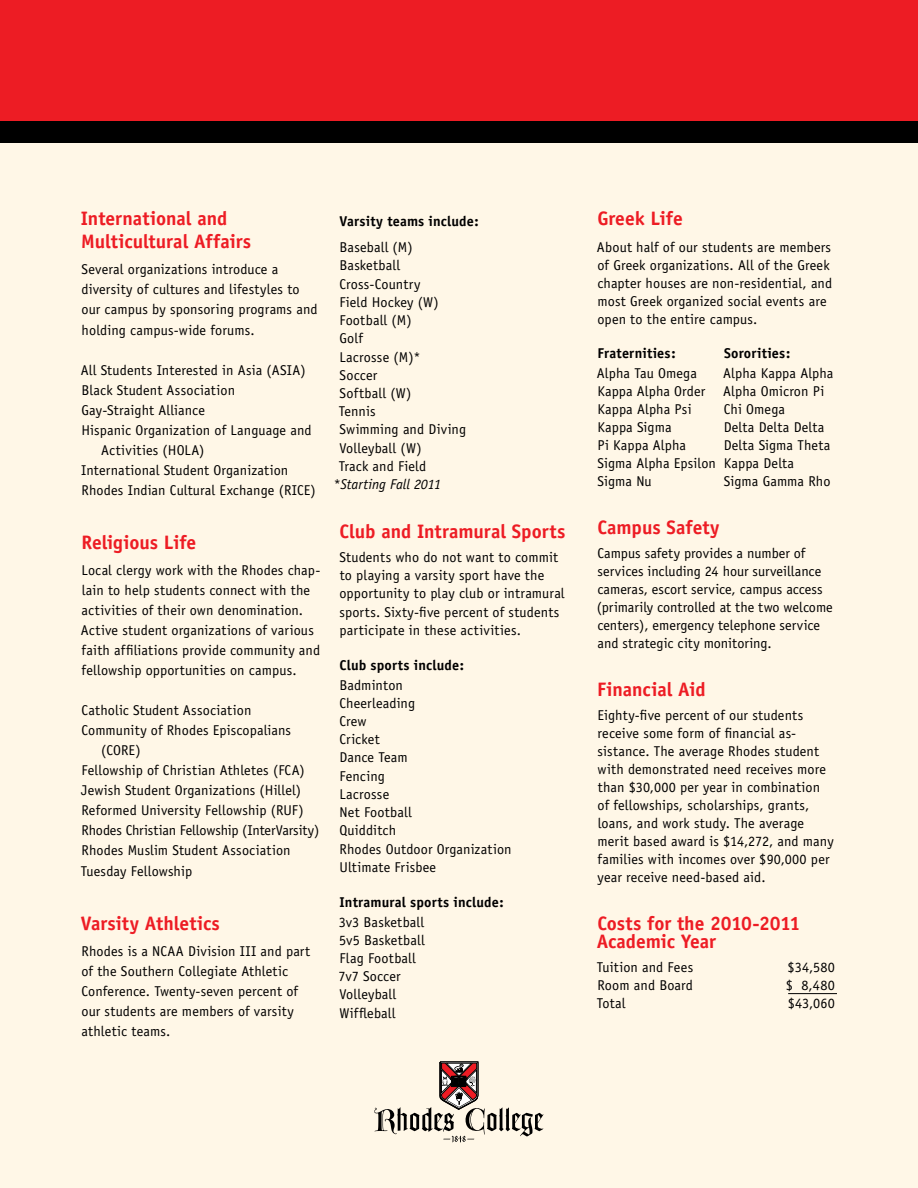
<style>
.page{position:relative;width:918px;height:1188px;background:#fff}
.page>*{position:absolute;margin:0;border:0;box-sizing:border-box;transform-origin:0 0}
.t1{font:700 19.5px/18px "Officina Sans";color:#ed1c24}
.t2{font:14.25px/18px "Officina Sans";letter-spacing:.01em;color:#000}
.t3{font:700 14.25px "Officina Sans";letter-spacing:.01em;color:#000}
.t4{font:14.25px "Officina Sans";letter-spacing:-.01em;color:#000}
.t5{font:italic 14.25px "Officina Sans";color:#000}
.s1{font-style:normal}
</style>
<div class="page">
<div style="left:0;top:142px;width:918px;height:1046px;background:#fff7e7"></div>
<hr style="left:788px;top:993px;width:49px;height:1px;background:#000">
<svg style="left:374px;top:1062px;width:169px;height:81px"></svg>
<div style="left:0;top:0;width:918px;height:122px;background:#ed1c24"></div>
<div style="left:0;top:122px;width:918px;height:21px;background:#000"></div>
<h1 class="t1" style="left:81px;top:207px;width:172px;line-height:23.1px">International and<br>Multicultural Affairs</h1>
<p class="t2" style="left:81px;top:260px;width:238px;line-height:20.1px">Several organizations introduce a diversity of cultures and lifestyles to our campus by sponsoring programs and holding campus-wide forums.</p>
<p class="t2" style="left:81px;top:361px;width:226px">All Students Interested in Asia (ASIA)</p>
<p class="t2" style="left:81px;top:381px;width:155px">Black Student Association</p>
<p class="t2" style="left:81px;top:401px;width:125px">Gay-Straight Alliance</p>
<p class="t2" style="left:81px;top:421px;width:232px">Hispanic Organization of Language and</p>
<p class="t2" style="left:101px;top:441px;width:105px">Activities (HOLA)</p>
<p class="t2" style="left:81px;top:461px;width:209px">International Student Organization</p>
<p class="t2" style="left:82px;top:481px;width:236px">Rhodes Indian Cultural Exchange (RICE)</p>
<h1 class="t1" style="left:81px;top:533px;width:116px">Religious Life</h1>
<p class="t2" style="left:81px;top:560px;width:241px;line-height:20.1px">Local clergy work with the Rhodes chap&shy;lain to help students connect with the activities of their own denomination.<br>Active student organizations of various faith affiliations provide community and fellowship opportunities on campus.</p>
<p class="t2" style="left:81px;top:701px;width:171px">Catholic Student Association</p>
<p class="t2" style="left:81px;top:721px;width:211px">Community of Rhodes Episcopalians</p>
<p class="t2" style="left:101px;top:741px;width:41px">(CORE)</p>
<p class="t2" style="left:81px;top:762px;width:225px">Fellowship of Christian Athletes (FCA)</p>
<p class="t2" style="left:81px;top:782px;width:221px">Jewish Student Organizations (Hillel)</p>
<p class="t2" style="left:82px;top:802px;width:224px">Reformed University Fellowship (RUF)</p>
<p class="t4" style="left:82px;top:822px;width:239px">Rhodes Christian Fellowship (InterVarsity)</p>
<p class="t2" style="left:82px;top:842px;width:211px">Rhodes Muslim Student Association</p>
<p class="t2" style="left:81px;top:862px;width:113px">Tuesday Fellowship</p>
<h1 class="t1" style="left:81px;top:914px;width:141px">Varsity Athletics</h1>
<p class="t2" style="left:81px;top:941px;width:230px;line-height:20.1px">Rhodes is a NCAA Division III and part of the Southern Collegiate Athletic<br>Conference. Twenty-seven percent of our students are members of varsity athletic teams.</p>
<p class="t3" style="left:340px;top:212px;width:141px">Varsity teams include:</p>
<p class="t2" style="left:339px;top:238px;width:75px">Baseball (M)</p>
<p class="t2" style="left:339px;top:257px;width:62px">Basketball</p>
<p class="t2" style="left:339px;top:275px;width:82px">Cross-Country</p>
<p class="t2" style="left:339px;top:293px;width:101px">Field Hockey (W)</p>
<p class="t2" style="left:339px;top:311px;width:74px">Football (M)</p>
<p class="t2" style="left:339px;top:330px;width:25px">Golf</p>
<p class="t2" style="left:339px;top:348px;width:83px">Lacrosse (M)*</p>
<p class="t2" style="left:340px;top:366px;width:39px">Soccer</p>
<p class="t2" style="left:340px;top:384px;width:73px">Softball (W)</p>
<p class="t2" style="left:339px;top:402px;width:38px">Tennis</p>
<p class="t2" style="left:340px;top:421px;width:128px">Swimming and Diving</p>
<p class="t2" style="left:339px;top:439px;width:84px">Volleyball (W)</p>
<p class="t2" style="left:339px;top:457px;width:89px">Track and Field</p>
<p class="t5" style="left:334px;top:476px;width:109px"><span class="s1">*</span>Starting Fall 2011</p>
<h1 class="t1" style="left:339px;top:522px;width:228px">Club and Intramural Sports</h1>
<p class="t2" style="left:339px;top:548px;width:227px">Students who do not want to commit to playing a varsity sport have the opportunity to play club or intramural sports. Sixty-five percent of students participate in these activities.</p>
<p class="t3" style="left:339px;top:656px;width:126px">Club sports include:</p>
<p class="t2" style="left:339px;top:676px;width:174px">Badminton<br>Cheerleading<br>Crew<br>Cricket<br>Dance Team<br>Fencing<br>Lacrosse<br>Net Football<br>Quidditch<br>Rhodes Outdoor Organization<br>Ultimate Frisbee</p>
<p class="t3" style="left:340px;top:893px;width:166px">Intramural sports include:</p>
<p class="t2" style="left:339px;top:913px;width:88px">3v3 Basketball<br>5v5 Basketball<br>Flag Football<br>7v7 Soccer<br>Volleyball<br>Wiffleball</p>
<h1 class="t1" style="left:597px;top:209px;width:87px">Greek Life</h1>
<p class="t2" style="left:597px;top:238px;width:237px">About half of our students are members of Greek organizations. All of the Greek chapter houses are non-residential, and most Greek organized social events are open to the entire campus.</p>
<p class="t3" style="left:598px;top:345px;width:80px">Fraternities:</p>
<p class="t2" style="left:597px;top:364px;width:121px">Alpha Tau Omega<br>Kappa Alpha Order<br>Kappa Alpha Psi<br>Kappa Sigma<br>Pi Kappa Alpha<br>Sigma Alpha Epsilon<br>Sigma Nu</p>
<h1 class="t1" style="left:597px;top:518px;width:124px">Campus Safety</h1>
<p class="t2" style="left:597px;top:544px;width:238px">Campus safety provides a number of services including 24 hour surveillance cameras, escort service, campus access (primarily controlled at the two welcome centers), emergency telephone service and strategic city monitoring.</p>
<h1 class="t1" style="left:597px;top:680px;width:110px">Financial Aid</h1>
<p class="t2" style="left:597px;top:706px;width:238px">Eighty-five percent of our students receive some form of financial as&shy;sistance. The average Rhodes student with demonstrated need receives more than $30,000 per year in combination of fellowships, scholarships, grants, loans, and work study. The average merit based award is $14,272, and many families with incomes over $90,000 per year receive need-based aid.</p>
<h1 class="t1" style="left:597px;top:914px;width:205px">Costs for the 2010-2011<br>Academic Year</h1>
<p class="t2" style="left:597px;top:958px;width:98px">Tuition and Fees</p>
<p class="t2" style="left:788px;top:958px;width:49px">$34,580</p>
<p class="t2" style="left:598px;top:976px;width:97px">Room and Board</p>
<p class="t2" style="left:786px;top:976px;width:50px">$ 8,480</p>
<p class="t2" style="left:597px;top:994px;width:30px">Total</p>
<p class="t2" style="left:788px;top:994px;width:49px">$43,060</p>
<p class="t3" style="left:724px;top:345px;width:68px">Sororities:</p>
<p class="t2" style="left:723px;top:364px;width:112px">Alpha Kappa Alpha<br>Alpha Omicron Pi<br>Chi Omega<br>Delta Delta Delta<br>Delta Sigma Theta<br>Kappa Delta<br>Sigma Gamma Rho</p>
</div>
